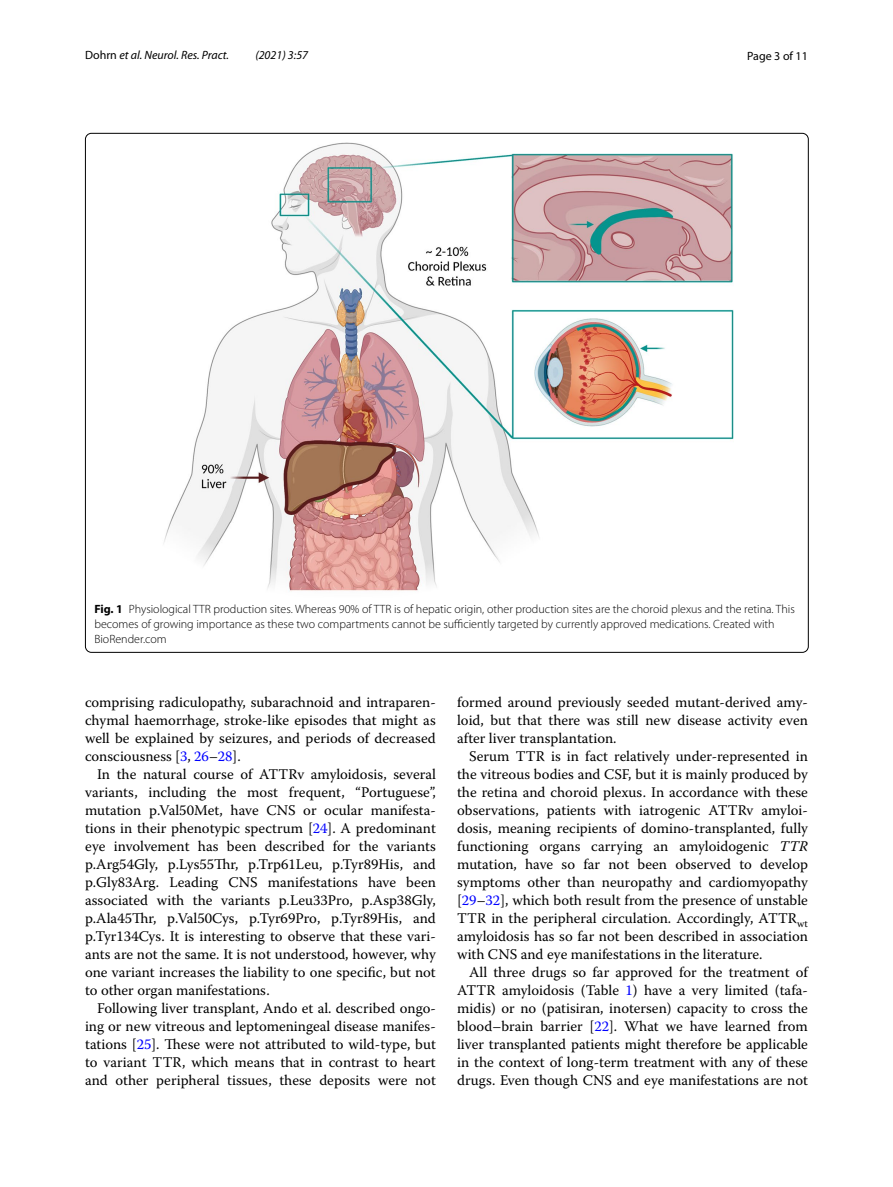
<style>
.page{position:relative;width:893px;height:1187px;background:#fff}
.page>*{position:absolute;margin:0;border:0;box-sizing:border-box;transform-origin:0 0}
.t1{font:14.7px/18px "Warnock Pro";color:#000;text-align:justify}
.t2{font:300 12px/15px "Myriad Pro";color:#000}
.t3{font:italic 12px "Myriad Pro";color:#000}
.t4{font:12px "Myriad Pro";color:#000}
.s1{font-style:normal}
.s2{font-weight:700}
.s3{color:#00f}
.s4{font-style:italic}
</style>
<div class="page">
<img style="left:164px;top:142px;width:570px;height:449px">
<p class="t3" style="left:85px;top:48px;width:146px"><span class="s1">Dohrn</span> et al. Neurol. Res. Pract.</p>
<p class="t3" style="left:255px;top:48px;width:54px">(2021) 3:57</p>
<p class="t4" style="left:747px;top:48px;width:62px">Page 3 of 11</p>
<p class="t2" style="left:94px;top:601px;width:702px"><span class="s2">Fig. 1</span> Physiological TTR production sites. Whereas 90% of TTR is of hepatic origin, other production sites are the choroid plexus and the retina. This becomes of growing importance as these two compartments cannot be sufficiently targeted by currently approved medications. Created with<br>BioRender.com</p>
<p class="t1" style="left:85px;top:692px;width:352px">comprising radiculopathy, subarachnoid and intraparen&shy;chymal haemorrhage, stroke-like episodes that might as well be explained by seizures, and periods of decreased consciousness [<span class="s3">3</span>, <span class="s3">26</span>–<span class="s3">28</span>].</p>
<p class="t1" style="left:85px;top:764px;width:352px;text-indent:12px">In the natural course of ATTRv amyloidosis, several variants, including the most frequent, “Portuguese”, mutation p.Val50Met, have CNS or ocular manifesta&shy;tions in their phenotypic spectrum [<span class="s3">24</span>]. A predominant eye involvement has been described for the variants p.Arg54Gly, p.Lys55Thr, p.Trp61Leu, p.Tyr89His, and p.Gly83Arg. Leading CNS manifestations have been associated with the variants p.Leu33Pro, p.Asp38Gly, p.Ala45Thr, p.Val50Cys, p.Tyr69Pro, p.Tyr89His, and p.Tyr134Cys. It is interesting to observe that these vari&shy;ants are not the same. It is not understood, however, why one variant increases the liability to one specific, but not to other organ manifestations.</p>
<p class="t1" style="left:85px;top:998px;width:352px;text-indent:12px">Following liver transplant, Ando et al. described ongo&shy;ing or new vitreous and leptomeningeal disease manifes&shy;tations [<span class="s3">25</span>]. These were not attributed to wild-type, but to variant TTR, which means that in contrast to heart and other peripheral tissues, these deposits were not</p>
<p class="t1" style="left:457px;top:692px;width:352px">formed around previously seeded mutant-derived amy&shy;loid, but that there was still new disease activity even after liver transplantation.</p>
<p class="t1" style="left:457px;top:746px;width:352px;text-indent:12px">Serum TTR is in fact relatively under-represented in the vitreous bodies and CSF, but it is mainly produced by the retina and choroid plexus. In accordance with these observations, patients with iatrogenic ATTRv amyloi&shy;dosis, meaning recipients of domino-transplanted, fully functioning organs carrying an amyloidogenic <span class="s4">TTR </span>mutation, have so far not been observed to develop symptoms other than neuropathy and cardiomyopathy [<span class="s3">29</span>–<span class="s3">32</span>], which both result from the presence of unstable TTR in the peripheral circulation. Accordingly, ATTR<sub>wt </sub>amyloidosis has so far not been described in association with CNS and eye manifestations in the literature.</p>
<p class="t1" style="left:457px;top:962px;width:352px;text-indent:12px">All three drugs so far approved for the treatment of ATTR amyloidosis (Table <span class="s3">1</span>) have a very limited (tafa&shy;midis) or no (patisiran, inotersen) capacity to cross the blood–brain barrier [<span class="s3">22</span>]. What we have learned from liver transplanted patients might therefore be applicable in the context of long-term treatment with any of these drugs. Even though CNS and eye manifestations are not</p>
</div>
